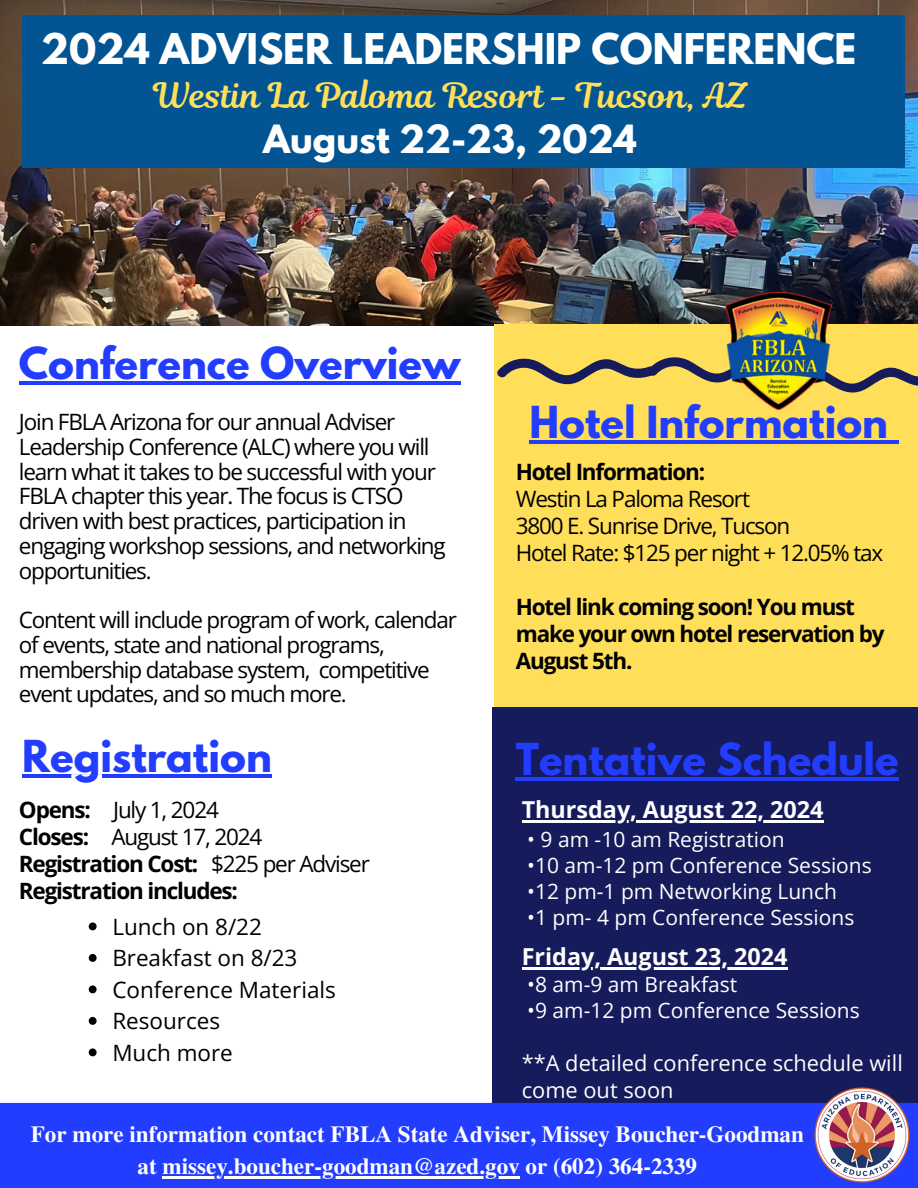
<style>
.page{position:relative;width:918px;height:1188px;background:#fff}
.page>*{position:absolute;margin:0;border:0;box-sizing:border-box;transform-origin:0 0}
.t1{font:700 39px "League Spartan";color:#233dff}
.t2{font:700 37.5px "League Spartan";color:#fff}
.t3{font:34.5px/45px "Magnolia Script";color:#ffde59;text-align:center}
.t4{font:700 23.4px "Open Sans";color:#fff}
.t5{font:700 23.1px/31.5px "Te X Gyre Termes";color:#fff;text-align:center}
.t6{font:22.5px/24.8px "Open Sans";letter-spacing:-.05em;color:#000}
.t7{font:700 22.5px/27px "Open Sans";letter-spacing:-.05em;color:#000}
.t8{font:22.5px "Open Sans";color:#000}
.t9{font:21.9px/27px "Open Sans";color:#fff}
.t10{font:21px "Open Sans";color:#fff}
.s1{font-family:"League Spartan";font-weight:700;color:#fff}
.s2{font-weight:700}
.s3{font-weight:400}
</style>
<div class="page">
<img style="left:0;top:0;width:918px;height:326px">
<div style="left:22px;top:16px;width:883px;height:152px;background:#025492"></div>
<div style="left:494px;top:324px;width:424px;height:383px;background:#ffde59"></div>
<svg style="left:89px;top:922px;width:8px;height:8px"></svg>
<svg style="left:89px;top:954px;width:8px;height:8px"></svg>
<svg style="left:89px;top:985px;width:8px;height:8px"></svg>
<svg style="left:89px;top:1017px;width:8px;height:8px"></svg>
<svg style="left:89px;top:1048px;width:8px;height:8px"></svg>
<div style="left:492px;top:707px;width:426px;height:396px;background:#151b5b"></div>
<div style="left:0;top:1103px;width:918px;height:85px;background:#233dff"></div>
<svg style="left:492px;top:291px;width:426px;height:153px"></svg>
<img style="left:726px;top:292px;width:105px;height:117px">
<hr style="left:163px;top:1176px;width:357px;height:2px;background:#fff">
<img style="left:815px;top:1088px;width:94px;height:94px">
<hr style="left:22px;top:775px;width:250px;height:3px;background:#233dff">
<hr style="left:19px;top:381px;width:442px;height:4px;background:#233dff">
<hr style="left:522px;top:820px;width:302px;height:2px;background:#fff">
<hr style="left:522px;top:968px;width:266px;height:2px;background:#fff">
<hr style="left:516px;top:777px;width:383px;height:3px;background:#233dff">
<p class="t2" style="left:41px;top:31px;width:817px">2024 ADVISER LEADERSHIP CONFERENCE</p>
<p class="t3" style="left:153px;top:73px;width:595px">Westin La Paloma Resort - Tucson, AZ<br><span class="s1">August 22-23, 2024</span></p>
<p class="t1" style="left:19px;top:344px;width:443px">Conference Overview</p>
<p class="t6" style="left:19px;top:409px;width:428px">Join FBLA Arizona for our annual Adviser Leadership Conference (ALC) where you will learn what it takes to be successful with your FBLA chapter this year. The focus is CTSO driven with best practices, participation in engaging workshop sessions, and networking opportunities.</p>
<p class="t6" style="left:19px;top:607px;width:440px">Content will include program of work, calendar of events, state and national programs, membership database system, competitive event updates, and so much more.</p>
<p class="t1" style="left:22px;top:737px;width:251px">Registration</p>
<h2 class="t6" style="left:19px;top:797px;width:201px"><span class="s2">Opens:</span> July 1, 2024</h2>
<h2 class="t6" style="left:19px;top:824px;width:245px"><span class="s2">Closes:</span> August 17, 2024</h2>
<p class="t7" style="left:19px;top:849px;width:352px">Registration Cost: <span class="s3">$225 per Adviser</span></p>
<p class="t7" style="left:19px;top:876px;width:221px">Registration includes:</p>
<h3 class="t8" style="left:112px;top:911px;width:151px">Lunch on 8/22</h3>
<p class="t8" style="left:112px;top:942px;width:187px">Breakfast on 8/23</p>
<p class="t8" style="left:112px;top:974px;width:225px">Conference Materials</p>
<p class="t8" style="left:112px;top:1005px;width:109px">Resources</p>
<p class="t8" style="left:112px;top:1037px;width:122px">Much more</p>
<h1 class="t1" style="left:530px;top:403px;width:360px">Hotel Information</h1>
<p class="t7" style="left:516px;top:458px;width:191px">Hotel Information:</p>
<p class="t6" style="left:516px;top:486px;width:236px">Westin La Paloma Resort</p>
<p class="t6" style="left:516px;top:513px;width:276px">3800 E. Sunrise Drive, Tucson</p>
<p class="t6" style="left:516px;top:540px;width:369px">Hotel Rate: $125 per night + 12.05% tax</p>
<h4 class="t7" style="left:516px;top:593px;width:370px">Hotel link coming soon! You must make your own hotel reservation by<br>August 5th.</h4>
<p class="t1" style="left:516px;top:740px;width:385px">Tentative Schedule</p>
<h2 class="t4" style="left:522px;top:793px;width:303px">Thursday, August 22, 2024</h2>
<p class="t10" style="left:527px;top:825px;width:259px">• 9 am -10 am Registration</p>
<p class="t10" style="left:527px;top:851px;width:346px">•10 am-12 pm Conference Sessions</p>
<p class="t10" style="left:527px;top:877px;width:311px">•12 pm-1 pm Networking Lunch</p>
<p class="t10" style="left:527px;top:902px;width:329px">•1 pm- 4 pm Conference Sessions</p>
<p class="t4" style="left:522px;top:940px;width:267px">Friday, August 23, 2024</p>
<p class="t10" style="left:527px;top:970px;width:211px">•8 am-9 am Breakfast</p>
<p class="t10" style="left:527px;top:996px;width:334px">•9 am-12 pm Conference Sessions</p>
<p class="t9" style="left:522px;top:1049px;width:383px">**A detailed conference schedule will come out soon</p>
<p class="t5" style="left:31px;top:1118px;width:775px">For more information contact FBLA State Adviser, Missey Boucher-Goodman at missey.boucher-goodman@azed.gov or (602) 364-2339</p>
</div>
